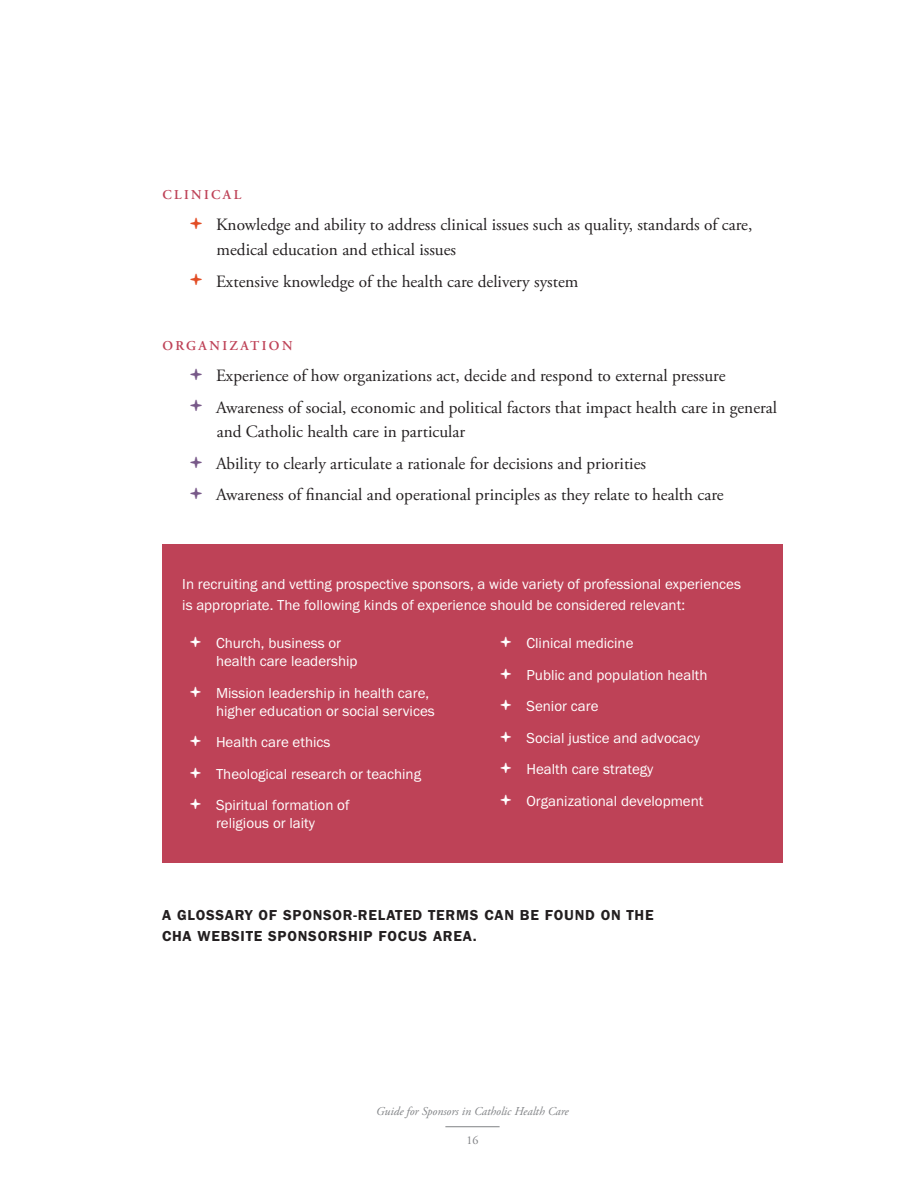
<style>
.page{position:relative;width:918px;height:1188px;background:#fff}
.page>*{position:absolute;margin:0;border:0;box-sizing:border-box;transform-origin:0 0}
.t1{font:17.25px/31.5px "Adobe Garamond Pro";color:#231f20}
.t2{font:15px/31.5px "Franklin Gothic";color:#fff}
.t3{font:15px/21px "Franklin Gothic Dem Bld";letter-spacing:.05em;color:#231f20}
.t4{font:600 13.5px "Adobe Garamond Pro";letter-spacing:.175em;color:#be4257}
.t5{font:italic 12px "Adobe Garamond Pro";color:#808285}
.t6{font:12px "Adobe Garamond Pro";color:#808285}
</style>
<div class="page">
<hr style="left:445px;top:1126px;width:55px;height:1px;background:#808285">
<div style="left:162px;top:545px;width:621px;height:318px;background:#be4257"></div>
<p class="t4" style="left:163px;top:187px;width:80px">CLINICAL</p>
<p class="t1" style="left:216px;top:213px;width:538px;line-height:24.8px">Knowledge and ability to address clinical issues such as quality, standards of care, medical education and ethical issues</p>
<p class="t1" style="left:216px;top:266px;width:364px">Extensive knowledge of the health care delivery system</p>
<p class="t4" style="left:163px;top:337px;width:132px">ORGANIZATION</p>
<p class="t1" style="left:216px;top:360px;width:563px">Experience of how organizations act, decide and respond to external pressure<br>Awareness of social, economic and political factors that impact health care in general</p>
<p class="t1" style="left:216px;top:417px;width:509px">and Catholic health care in particular<br>Ability to clearly articulate a rationale for decisions and priorities<br>Awareness of financial and operational principles as they relate to health care</p>
<p class="t2" style="left:182px;top:575px;width:560px;line-height:21px">In recruiting and vetting prospective sponsors, a wide variety of professional experiences is appropriate. The following kinds of experience should be considered relevant:</p>
<p class="t2" style="left:216px;top:636px;width:143px;line-height:18px">Church, business or health care leadership</p>
<p class="t2" style="left:216px;top:685px;width:220px;line-height:18px">Mission leadership in health care, higher education or social services</p>
<p class="t2" style="left:216px;top:728px;width:207px">Health care ethics<br>Theological research or teaching<br>Spiritual formation of</p>
<p class="t2" style="left:216px;top:809px;width:101px">religious or laity</p>
<p class="t2" style="left:526px;top:629px;width:183px">Clinical medicine<br>Public and population health<br>Senior care<br>Social justice and advocacy<br>Health care strategy<br>Organizational development</p>
<p class="t3" style="left:162px;top:906px;width:493px">A GLOSSARY OF SPONSOR-RELATED TERMS CAN BE FOUND ON THE<br>CHA WEBSITE SPONSORSHIP FOCUS AREA.</p>
<p class="t5" style="left:376px;top:1104px;width:194px">Guide for Sponsors in Catholic Health Care</p>
<p class="t6" style="left:466px;top:1133px;width:13px">16</p>
</div>
